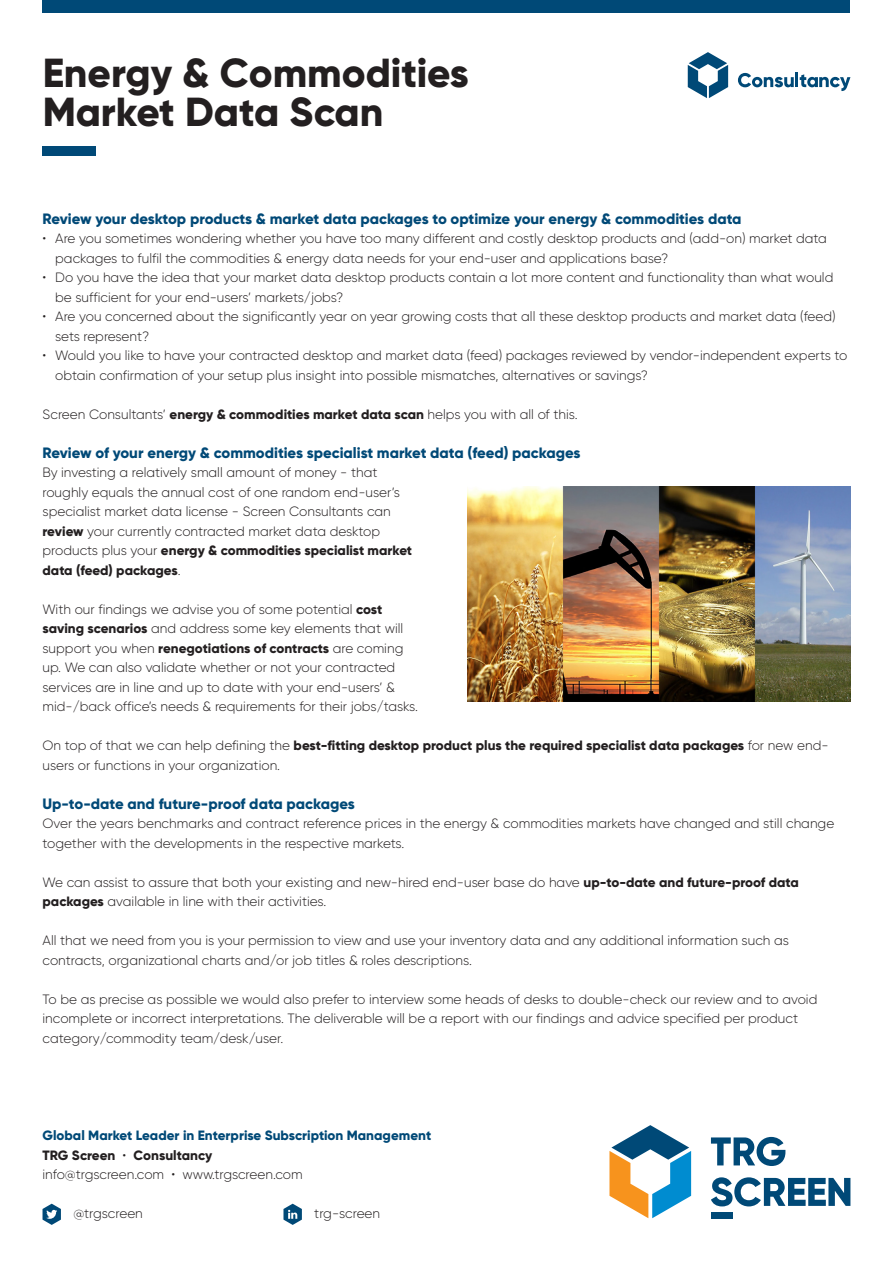
<style>
.page{position:relative;width:893px;height:1263px;background:#fff}
.page>*{position:absolute;margin:0;border:0;box-sizing:border-box;transform-origin:0 0}
.t1{font:800 40.5px/39px "Gilroy";color:#231f20}
.Kop{font:800 15px "Gilroy";color:#004977}
.Tekst{font:300 13.5px/19.5px "Gilroy";color:#231f20}
.Tekst_Opsomming{font:800 13.5px "Gilroy";color:#004977}
.t2{font:800 13.5px "Gilroy";color:#231f20}
.s1{font-weight:800}
.s2{font-weight:300}
</style>
<div class="page">
<div style="left:43px;top:0;width:807px;height:13px;background:#004977"></div>
<svg style="left:711px;top:1177px;width:139px;height:29px"></svg>
<svg style="left:711px;top:1137px;width:74px;height:29px"></svg>
<div style="left:711px;top:1212px;width:22px;height:6px;background:#004977"></div>
<svg style="left:609px;top:1125px;width:82px;height:93px"></svg>
<svg style="left:738px;top:73px;width:56px;height:14px"></svg>
<hr style="left:795px;top:73px;width:3px;height:14px;background:#004977">
<svg style="left:800px;top:74px;width:50px;height:17px"></svg>
<svg style="left:688px;top:52px;width:40px;height:46px"></svg>
<div style="left:43px;top:146px;width:53px;height:9px;background:#004977"></div>
<svg style="left:283px;top:1204px;width:19px;height:21px"></svg>
<svg style="left:43px;top:1204px;width:18px;height:21px"></svg>
<img style="left:468px;top:486px;width:382px;height:216px">
<h1 class="t1" style="left:43px;top:53px;width:428px">Energy &amp; Commodities<br>Market Data Scan</h1>
<p class="Kop" style="left:43px;top:209px;width:701px">Review your desktop products &amp; market data packages to optimize your energy &amp; commodities data</p>
<p class="Tekst" style="left:55px;top:228px;width:773px;text-indent:-13px">• Are you sometimes wondering whether you have too many different and costly desktop products and (add-on) market data packages to fulfil the commodities &amp; energy data needs for your end-user and applications base?</p>
<p class="Tekst" style="left:55px;top:267px;width:780px;text-indent:-13px">• Do you have the idea that your market data desktop products contain a lot more content and functionality than what would be sufficient for your end-users’ markets/jobs?</p>
<p class="Tekst" style="left:55px;top:306px;width:782px;text-indent:-13px">• Are you concerned about the significantly year on year growing costs that all these desktop products and market data (feed) sets represent?</p>
<p class="Tekst" style="left:55px;top:345px;width:794px;text-indent:-13px">• Would you like to have your contracted desktop and market data (feed) packages reviewed by vendor-independent experts to obtain confirmation of your setup plus insight into possible mismatches, alternatives or savings?</p>
<p class="Tekst" style="left:43px;top:404px;width:537px">Screen Consultants’ <span class="s1">energy &amp; commodities market data scan</span> helps you with all of this.</p>
<p class="Kop" style="left:43px;top:443px;width:539px">Review of your energy &amp; commodities specialist market data (feed) packages</p>
<p class="Tekst" style="left:43px;top:462px;width:371px">By investing a relatively small amount of money - that roughly equals the annual cost of one random end-user’s specialist market data license - Screen Consultants can <span class="s1">review</span> your currently contracted market data desktop products plus your <span class="s1">energy &amp; commodities specialist market data (feed) packages</span>.</p>
<p class="Tekst" style="left:43px;top:599px;width:362px">With our findings we advise you of some potential <span class="s1">cost saving scenarios</span> and address some key elements that will support you when <span class="s1">renegotiations of contracts</span> are coming up. We can also validate whether or not your contracted</p>
<p class="Tekst" style="left:43px;top:677px;width:377px">services are in line and up to date with your end-users’ &amp; mid-/back office’s needs &amp; requirements for their jobs/tasks.</p>
<p class="Tekst" style="left:43px;top:735px;width:788px">On top of that we can help defining the <span class="s1">best-fitting desktop product plus the required specialist data packages</span> for new end&shy;users or functions in your organization.</p>
<p class="Kop" style="left:43px;top:794px;width:314px">Up-to-date and future-proof data packages</p>
<p class="Tekst" style="left:43px;top:813px;width:793px">Over the years benchmarks and contract reference prices in the energy &amp; commodities markets have changed and still change together with the developments in the respective markets.</p>
<p class="Tekst" style="left:43px;top:872px;width:758px">We can assist to assure that both your existing and new-hired end-user base do have <span class="s1">up-to-date and future-proof data packages</span> available in line with their activities.</p>
<p class="Tekst" style="left:43px;top:930px;width:748px">All that we need from you is your permission to view and use your inventory data and any additional information such as contracts, organizational charts and/or job titles &amp; roles descriptions.</p>
<p class="Tekst" style="left:43px;top:989px;width:776px">To be as precise as possible we would also prefer to interview some heads of desks to double-check our review and to avoid incomplete or incorrect interpretations. The deliverable will be a report with our findings and advice specified per product category/commodity team/desk/user.</p>
<p class="Tekst_Opsomming" style="left:43px;top:1127px;width:390px">Global Market Leader in Enterprise Subscription Management</p>
<p class="t2" style="left:43px;top:1146px;width:171px">TRG Screen <span class="s2">•</span> Consultancy</p>
<p class="Tekst" style="left:43px;top:1164px;width:262px">info@trgscreen.com • www.trgscreen.com</p>
<p class="Tekst" style="left:314px;top:1203px;width:67px">trg-screen</p>
<p class="Tekst" style="left:73px;top:1203px;width:71px">@trgscreen</p>
</div>
